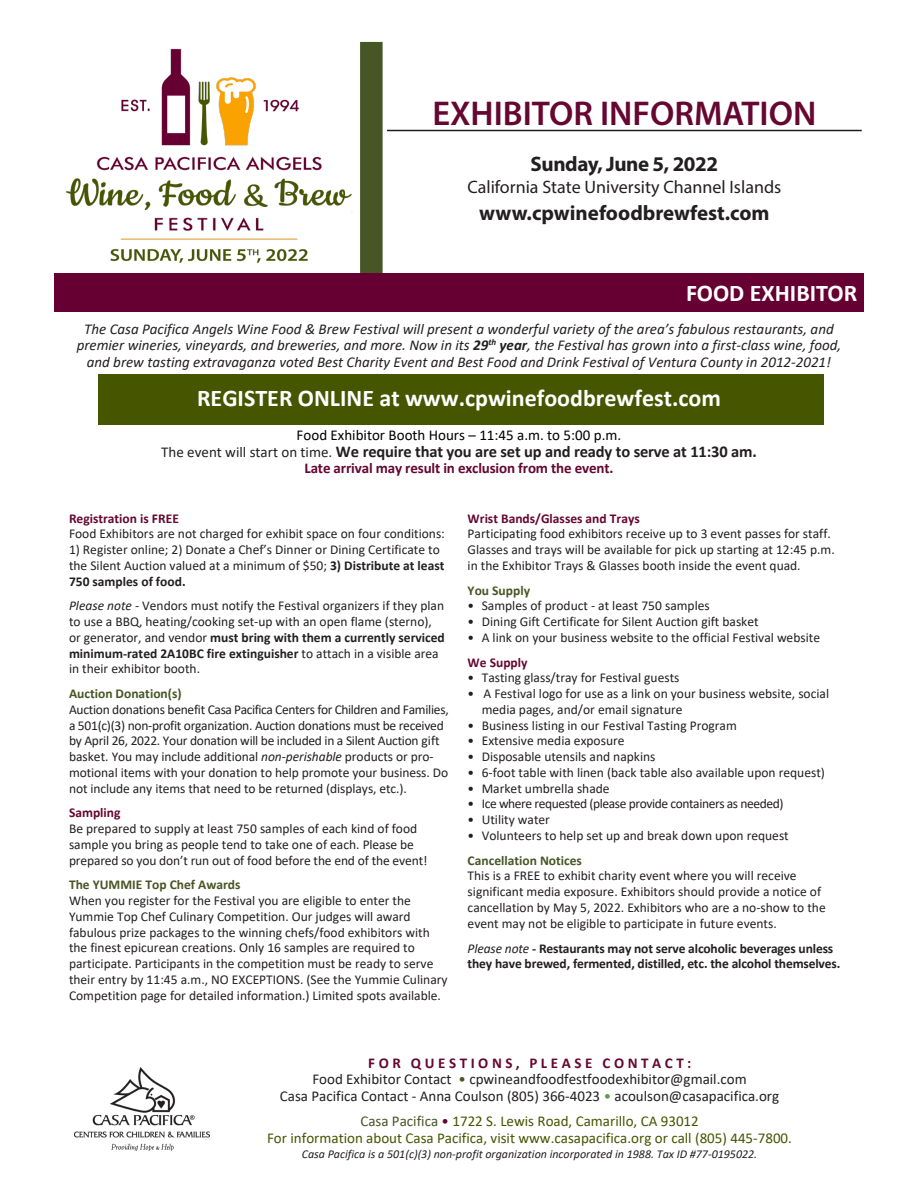
<style>
.page{position:relative;width:918px;height:1188px;background:#fff}
.page>*{position:absolute;margin:0;border:0;box-sizing:border-box;transform-origin:0 0}
.t1{font:600 34.5px "Myriad Pro";color:#650731}
.t2{font:700 24px "Calibri";color:#fff}
.t3{font:700 21px "Myriad Pro";letter-spacing:-.005em;color:#231f20}
.t4{font:18px "Myriad Pro";color:#231f20}
.t5{font:700 16.5px "Calibri";letter-spacing:-.01em;color:#231f20}
.t6{font:italic 15px/16.5px "Calibri";color:#231f20;text-align:center}
.t7{font:15px "Calibri";color:#231f20}
.t8{font:15px "Calibri";color:#465500}
.t9{font:700 15px "Calibri";letter-spacing:-.01em;color:#650731}
.t10{font:15px "Calibri";color:#000}
.t11{font:700 15px "Calibri";letter-spacing:.24em;color:#650731}
.t12{font:13.5px/15.8px "Calibri";color:#231f20}
.t13{font:13.5px/15.8px "Calibri";letter-spacing:-.02em;color:#231f20}
.t14{font:700 13.5px/15px "Calibri";letter-spacing:-.01em;color:#231f20}
.t15{font:700 13.5px "Calibri";color:#475625}
.t16{font:700 13.5px "Calibri";color:#650731}
.t17{font:13.5px "Calibri";letter-spacing:-.03em;color:#231f20}
.t18{font:italic 12px "Calibri";color:#231f20}
.s1{font-weight:700}
.s2{font-weight:400;font-size:15px}
.s3{font-style:italic}
.s4{font-weight:400;font-style:italic}
.s5{color:#475625}
.s6{color:#67964f}
.s7{color:#650731}
</style>
<div class="page">
<div style="left:98px;top:374px;width:726px;height:51px;background:#465500"></div>
<div style="left:360px;top:42px;width:23px;height:242px;background:#475625"></div>
<div style="left:55px;top:274px;width:809px;height:38px;background:#660032"></div>
<img style="left:74px;top:1068px;width:136px;height:83px">
<hr style="left:387px;top:130px;width:475px;height:1px;background:#231f20">
<img style="left:66px;top:48px;width:287px;height:215px">
<p class="t1" style="left:432px;top:92px;width:385px">EXHIBITOR INFORMATION</p>
<p class="t3" style="left:531px;top:150px;width:189px">Sunday, June 5, 2022</p>
<p class="t4" style="left:467px;top:175px;width:315px">California State University Channel Islands</p>
<p class="t3" style="left:479px;top:199px;width:292px">www.cpwinefoodbrewfest.com</p>
<p class="t2" style="left:686px;top:276px;width:173px">FOOD EXHIBITOR</p>
<p class="t6" style="left:84px;top:320px;width:751px">The Casa Pacifica Angels Wine Food &amp; Brew Festival will present a wonderful variety of the area’s fabulous restaurants, and</p>
<p class="t6" style="left:77px;top:336px;width:766px">premier wineries, vineyards, and breweries, and more. Now in its <span class="s1">29</span><sup>th</sup> <span class="s1">year</span>, the Festival has grown into a first-class wine, food, and brew tasting extravaganza voted Best Charity Event and Best Food and Drink Festival of Ventura County in 2012-2021!</p>
<p class="t2" style="left:197px;top:381px;width:525px">REGISTER ONLINE at www.cpwinefoodbrewfest.com</p>
<p class="t10" style="left:297px;top:425px;width:326px">Food Exhibitor Booth Hours – 11:45 a.m. to 5:00 p.m.</p>
<p class="t5" style="left:161px;top:440px;width:597px"><span class="s2">The event will start on time.</span> We require that you are set up and ready to serve at 11:30 am.</p>
<p class="t9" style="left:305px;top:458px;width:311px">Late arrival may result in exclusion from the event.</p>
<p class="t16" style="left:69px;top:509px;width:111px">Registration is FREE</p>
<p class="t12" style="left:69px;top:526px;width:377px">Food Exhibitors are not charged for exhibit space on four conditions:</p>
<p class="t12" style="left:69px;top:541px;width:377px">1) Register online; 2) Donate a Chef’s Dinner or Dining Certificate to the Silent Auction valued at a minimum of $50; <span class="s1">3) Distribute at least<br>750 samples of food.</span></p>
<p class="t12" style="left:69px;top:598px;width:377px"><span class="s3">Please note</span> - Vendors must notify the Festival organizers if they plan to use a BBQ, heating/cooking set-up with an open flame (sterno), or generator, and vendor <span class="s1">must bring with them a currently serviced minimum-rated 2A10BC fire extinguisher</span> to attach in a visible area in their exhibitor booth.</p>
<p class="t15" style="left:69px;top:684px;width:114px">Auction Donation(s)</p>
<p class="t13" style="left:69px;top:701px;width:381px">Auction donations benefit Casa Pacifica Centers for Children and Families, a 501(c)(3) non-profit organization. Auction donations must be received by April 26, 2022. Your donation will be included in a Silent Auction gift basket. You may include additional <span class="s3">non-perishable</span> products or pro&shy;motional items with your donation to help promote your business. Do not include any items that need to be returned (displays, etc.).</p>
<p class="t16" style="left:69px;top:803px;width:53px">Sampling</p>
<p class="t12" style="left:69px;top:820px;width:350px">Be prepared to supply at least 750 samples of each kind of food</p>
<p class="t12" style="left:69px;top:836px;width:346px">sample you bring as people tend to take one of each. Please be</p>
<p class="t12" style="left:69px;top:852px;width:360px">prepared so you don’t run out of food before the end of the event!</p>
<p class="t15" style="left:69px;top:875px;width:173px">The YUMMIE Top Chef Awards</p>
<p class="t12" style="left:69px;top:892px;width:343px">When you register for the Festival you are eligible to enter the</p>
<p class="t12" style="left:69px;top:908px;width:343px">Yummie Top Chef Culinary Competition. Our judges will award</p>
<p class="t12" style="left:69px;top:924px;width:380px">fabulous prize packages to the winning chefs/food exhibitors with the finest epicurean creations. Only 16 samples are required to participate. Participants in the competition must be ready to serve their entry by 11:45 a.m., NO EXCEPTIONS. (See the Yummie Culinary Competition page for detailed information.) Limited spots available.</p>
<p class="t16" style="left:468px;top:509px;width:174px">Wrist Bands/Glasses and Trays</p>
<p class="t12" style="left:468px;top:526px;width:365px">Participating food exhibitors receive up to 3 event passes for staff.</p>
<p class="t12" style="left:468px;top:541px;width:369px">Glasses and trays will be available for pick up starting at 12:45 p.m.</p>
<p class="t12" style="left:468px;top:557px;width:335px">in the Exhibitor Trays &amp; Glasses booth inside the event quad.</p>
<p class="t15" style="left:468px;top:581px;width:64px">You Supply</p>
<p class="t12" style="left:468px;top:598px;width:244px">• Samples of product - at least 750 samples</p>
<p class="t12" style="left:468px;top:613px;width:293px">• Dining Gift Certificate for Silent Auction gift basket</p>
<p class="t12" style="left:468px;top:629px;width:354px">• A link on your business website to the official Festival website</p>
<p class="t16" style="left:468px;top:653px;width:61px">We Supply</p>
<p class="t12" style="left:468px;top:670px;width:213px">• Tasting glass/tray for Festival guests</p>
<p class="t12" style="left:468px;top:685px;width:363px">• A Festival logo for use as a link on your business website, social</p>
<p class="t12" style="left:482px;top:701px;width:202px">media pages, and/or email signature</p>
<p class="t12" style="left:468px;top:717px;width:271px">• Business listing in our Festival Tasting Program</p>
<p class="t12" style="left:468px;top:733px;width:158px">• Extensive media exposure</p>
<p class="t12" style="left:468px;top:748px;width:189px">• Disposable utensils and napkins</p>
<p class="t12" style="left:468px;top:764px;width:359px">• 6-foot table with linen (back table also available upon request)</p>
<p class="t12" style="left:468px;top:780px;width:144px">• Market umbrella shade</p>
<p class="t17" style="left:468px;top:795px;width:317px">• Ice where requested (please provide containers as needed)</p>
<p class="t12" style="left:468px;top:811px;width:84px">• Utility water</p>
<p class="t12" style="left:468px;top:827px;width:323px">• Volunteers to help set up and break down upon request</p>
<p class="t15" style="left:468px;top:851px;width:116px">Cancellation Notices</p>
<p class="t12" style="left:468px;top:868px;width:331px">This is a FREE to exhibit charity event where you will receive</p>
<p class="t12" style="left:468px;top:883px;width:355px">significant media exposure. Exhibitors should provide a notice of</p>
<p class="t12" style="left:468px;top:899px;width:360px">cancellation by May 5, 2022. Exhibitors who are a no-show to the event may not be eligible to participate in future events.</p>
<p class="t14" style="left:468px;top:941px;width:374px"><span class="s4">Please note</span> - Restaurants may not serve alcoholic beverages unless they have brewed, fermented, distilled, etc. the alcohol themselves.</p>
<p class="t11" style="left:368px;top:1052px;width:325px">FOR QUESTIONS, PLEASE CONTACT:</p>
<p class="t7" style="left:312px;top:1069px;width:436px">Food Exhibitor Contact <span class="s5">•</span> cpwineandfoodfestfoodexhibitor@gmail.com</p>
<p class="t7" style="left:280px;top:1085px;width:501px">Casa Pacifica Contact - Anna Coulson (805) 366-4023 <span class="s6">•</span> acoulson@casapacifica.org</p>
<p class="t8" style="left:360px;top:1111px;width:340px"><span class="s5">Casa Pacifica</span> <span class="s7">•</span> 1722 S. Lewis Road, Camarillo, CA 93012</p>
<p class="t8" style="left:267px;top:1127px;width:526px">For information about Casa Pacifica, visit www.casapacifica.org or call (805) 445-7800.</p>
<p class="t18" style="left:302px;top:1146px;width:457px">Casa Pacifica is a 501(c)(3) non-profit organization incorporated in 1988. Tax ID #77-0195022.</p>
</div>
